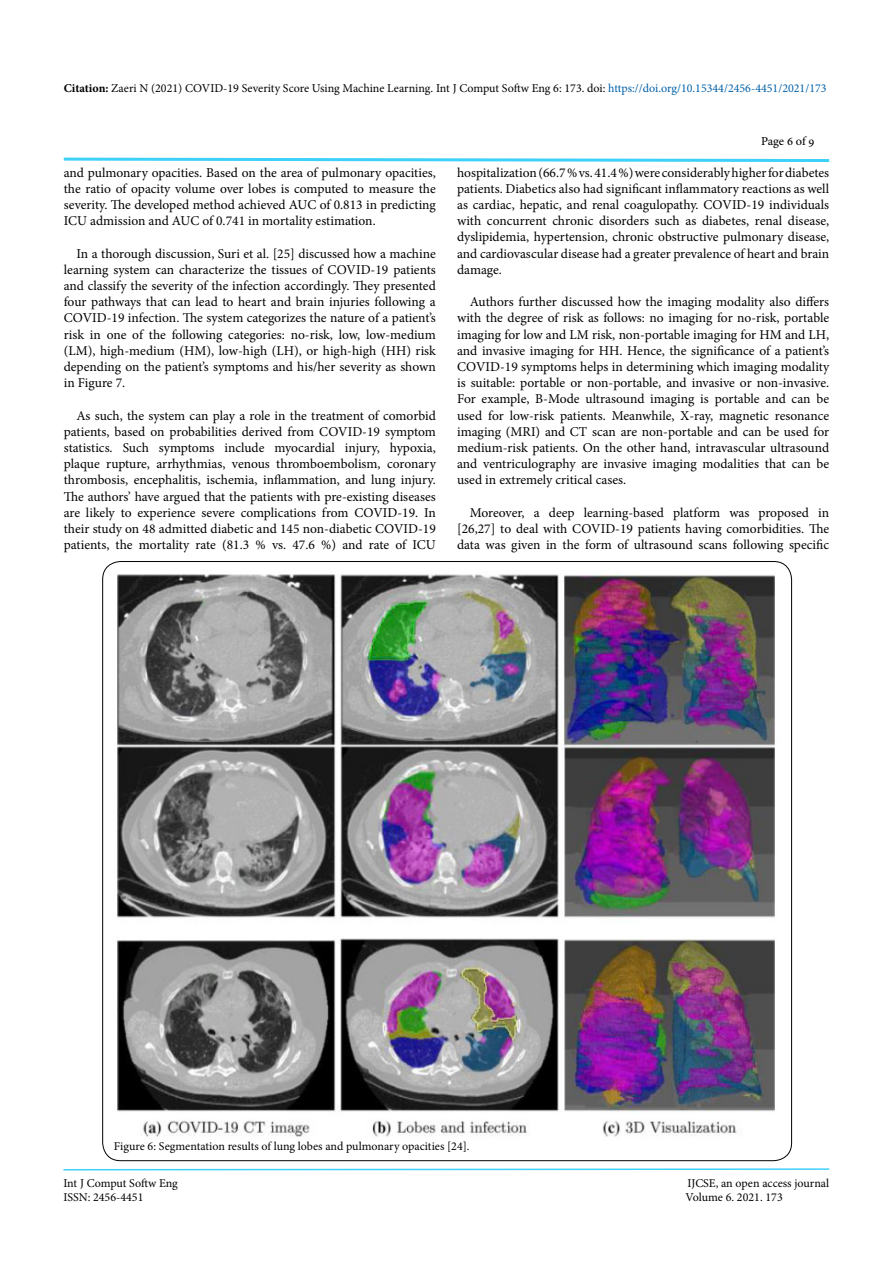
<style>
.page{position:relative;width:893px;height:1263px;background:#fff}
.page>*{position:absolute;margin:0;border:0;box-sizing:border-box;transform-origin:0 0}
.t1{font:13.5px/16.2px "Minion Pro";color:#000;text-align:justify}
.t2{font:12px "Minion Pro";color:#000}
.t3{font:12px "Adobe Hebrew";letter-spacing:-.01em;color:#000}
.s1{font-weight:700}
.s2{color:#0060a8}
</style>
<div class="page">
<svg style="left:63px;top:1168px;width:767px;height:3px"></svg>
<svg style="left:63px;top:157px;width:767px;height:5px"></svg>
<img style="left:117px;top:574px;width:658px;height:563px">
<p class="t2" style="left:64px;top:80px;width:764px"><span class="s1">Citation:</span> Zaeri N (2021) COVID-19 Severity Score Using Machine Learning. Int J Comput Softw Eng 6: 173. doi: <span class="s2">https://doi.org/10.15344/2456-4451/2021/173</span></p>
<p class="t1" style="left:64px;top:164px;width:374px">and pulmonary opacities. Based on the area of pulmonary opacities, the ratio of opacity volume over lobes is computed to measure the severity. The developed method achieved AUC of 0.813 in predicting ICU admission and AUC of 0.741 in mortality estimation.</p>
<p class="t1" style="left:64px;top:245px;width:374px;text-indent:13px">In a thorough discussion, Suri et al. [25] discussed how a machine learning system can characterize the tissues of COVID-19 patients and classify the severity of the infection accordingly. They presented four pathways that can lead to heart and brain injuries following a COVID-19 infection. The system categorizes the nature of a patient’s risk in one of the following categories: no-risk, low, low-medium (LM), high-medium (HM), low-high (LH), or high-high (HH) risk depending on the patient’s symptoms and his/her severity as shown in Figure 7.</p>
<p class="t1" style="left:64px;top:407px;width:374px;text-indent:13px">As such, the system can play a role in the treatment of comorbid patients, based on probabilities derived from COVID-19 symptom statistics. Such symptoms include myocardial injury, hypoxia, plaque rupture, arrhythmias, venous thromboembolism, coronary thrombosis, encephalitis, ischemia, inflammation, and lung injury.<br>The authors’ have argued that the patients with pre-existing diseases are likely to experience severe complications from COVID-19. In their study on 48 admitted diabetic and 145 non-diabetic COVID-19 patients, the mortality rate (81.3 % vs. 47.6 %) and rate of ICU</p>
<p class="t3" style="left:761px;top:134px;width:55px">Page 6 of 9</p>
<p class="t1" style="left:457px;top:164px;width:374px">hospitalization (66.7 % vs. 41.4 %) were considerably higher for diabetes patients. Diabetics also had significant inflammatory reactions as well as cardiac, hepatic, and renal coagulopathy. COVID-19 individuals with concurrent chronic disorders such as diabetes, renal disease, dyslipidemia, hypertension, chronic obstructive pulmonary disease, and cardiovascular disease had a greater prevalence of heart and brain damage.</p>
<p class="t1" style="left:457px;top:294px;width:374px;text-indent:13px">Authors further discussed how the imaging modality also differs with the degree of risk as follows: no imaging for no-risk, portable imaging for low and LM risk, non-portable imaging for HM and LH, and invasive imaging for HH. Hence, the significance of a patient’s COVID-19 symptoms helps in determining which imaging modality is suitable: portable or non-portable, and invasive or non-invasive.<br>For example, B-Mode ultrasound imaging is portable and can be used for low-risk patients. Meanwhile, X-ray, magnetic resonance imaging (MRI) and CT scan are non-portable and can be used for medium-risk patients. On the other hand, intravascular ultrasound and ventriculography are invasive imaging modalities that can be used in extremely critical cases.</p>
<p class="t1" style="left:457px;top:504px;width:374px;text-indent:13px">Moreover, a deep learning-based platform was proposed in [26,27] to deal with COVID-19 patients having comorbidities. The data was given in the form of ultrasound scans following specific</p>
<p class="t2" style="left:114px;top:1138px;width:357px">Figure 6: Segmentation results of lung lobes and pulmonary opacities [24].</p>
<p class="t2" style="left:63px;top:1175px;width:116px">Int J Comput Softw Eng</p>
<p class="t2" style="left:687px;top:1175px;width:143px">IJCSE, an open access journal</p>
<p class="t2" style="left:63px;top:1189px;width:82px">ISSN: 2456-4451</p>
<p class="t2" style="left:686px;top:1189px;width:99px">Volume 6. 2021. 173</p>
</div>
